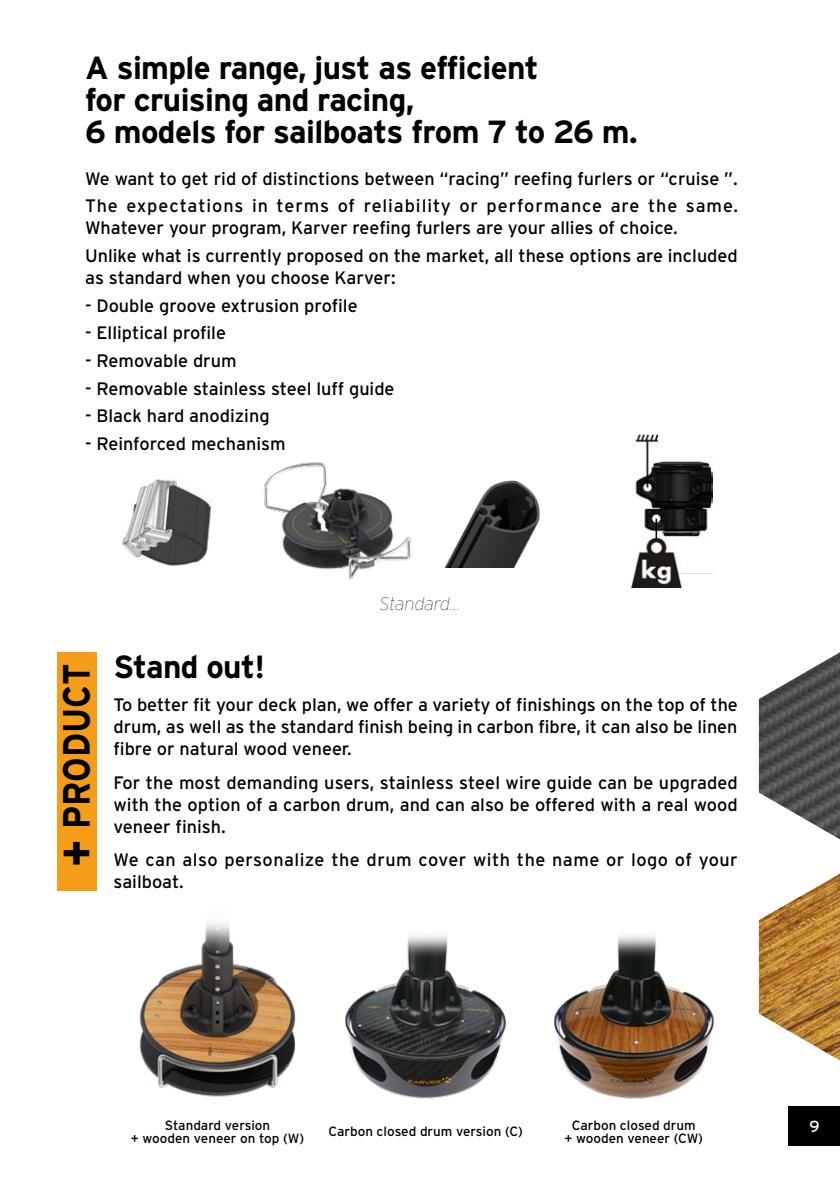
<style>
.page{position:relative;width:840px;height:1191px;background:#fff}
.page>*{position:absolute;margin:0;border:0;box-sizing:border-box;transform-origin:0 0}
.t1{font:700 38px "Interstate";color:#000;scale:.9 1}
.t2{font:700 32px/32px "Interstate";letter-spacing:-.02em;color:#000}
.t3{font:18px/22px "Interstate";color:#000}
.t4{font:18px/22px "Interstate";letter-spacing:.025em;color:#000}
.t5{font:italic 100 18px "Interstate";color:#000}
.t6{font:16px "Interstate";color:#fff}
.t7{font:13.4px/13.4px "Interstate";color:#000;text-align:center}
.s1{font-size:50px}
</style>
<div class="page">
<img style="left:122px;top:479px;width:90px;height:87px">
<img style="left:263px;top:462px;width:149px;height:118px">
<img style="left:444px;top:480px;width:96px;height:87px">
<img style="left:631px;top:433px;width:81px;height:154px">
<img style="left:758px;top:653px;width:81px;height:186px">
<img style="left:758px;top:874px;width:81px;height:186px">
<div style="left:788px;top:1106px;width:51px;height:39px;background:#000"></div>
<div style="left:57px;top:652px;width:39px;height:238px;background:#f59d19"></div>
<img style="left:139px;top:923px;width:157px;height:174px">
<img style="left:345px;top:935px;width:161px;height:164px">
<img style="left:554px;top:935px;width:160px;height:164px">
<p class="t2" style="left:85px;top:52px;width:553px">A simple range, just as efficient<br>for cruising and racing,<br>6 models for sailboats from 7 to 26 m.</p>
<p class="t3" style="left:85px;top:167px;width:653px">We want to get rid of distinctions between “racing” reefing furlers or “cruise ”.</p>
<p class="t3" style="left:85px;top:195px;width:654px">The expectations in terms of reliability or performance are the same.<br>Whatever your program, Karver reefing furlers are your allies of choice.</p>
<p class="t3" style="left:85px;top:244px;width:653px">Unlike what is currently proposed on the market, all these options are included as standard when you choose Karver:</p>
<p class="t3" style="left:85px;top:294px;width:274px">- Double groove extrusion profile</p>
<p class="t3" style="left:85px;top:322px;width:142px">- Elliptical profile</p>
<p class="t3" style="left:85px;top:349px;width:153px">- Removable drum</p>
<p class="t3" style="left:85px;top:377px;width:311px">- Removable stainless steel luff guide</p>
<p class="t3" style="left:85px;top:405px;width:186px">- Black hard anodizing</p>
<p class="t3" style="left:85px;top:432px;width:202px">- Reinforced mechanism</p>
<p class="t1" style="left:55px;top:867px;width:227px;rotate:-90deg"><span class="s1">+</span> PRODUCT</p>
<p class="t5" style="left:379px;top:594px;width:82px">Standard…</p>
<p class="t2" style="left:113px;top:650px;width:153px">Stand out!</p>
<p class="t3" style="left:113px;top:693px;width:625px;text-align:justify">To better fit your deck plan, we offer a variety of finishings on the top of the drum, as well as the standard finish being in carbon fibre, it can also be linen fibre or natural wood veneer.</p>
<p class="t3" style="left:113px;top:771px;width:625px;text-align:justify">For the most demanding users, stainless steel wire guide can be upgraded with the option of a carbon drum, and can also be offered with a real wood veneer finish.</p>
<p class="t4" style="left:113px;top:848px;width:625px">We can also personalize the drum cover with the name or logo of your sailboat.</p>
<p class="t7" style="left:131px;top:1118px;width:175px">Standard version<br>+ wooden veneer on top (W)</p>
<p class="t7" style="left:328px;top:1124px;width:196px">Carbon closed drum version (C)</p>
<p class="t7" style="left:564px;top:1118px;width:140px">Carbon closed drum<br>+ wooden veneer (CW)</p>
<p class="t6" style="left:808px;top:1117px;width:12px">9</p>
</div>
